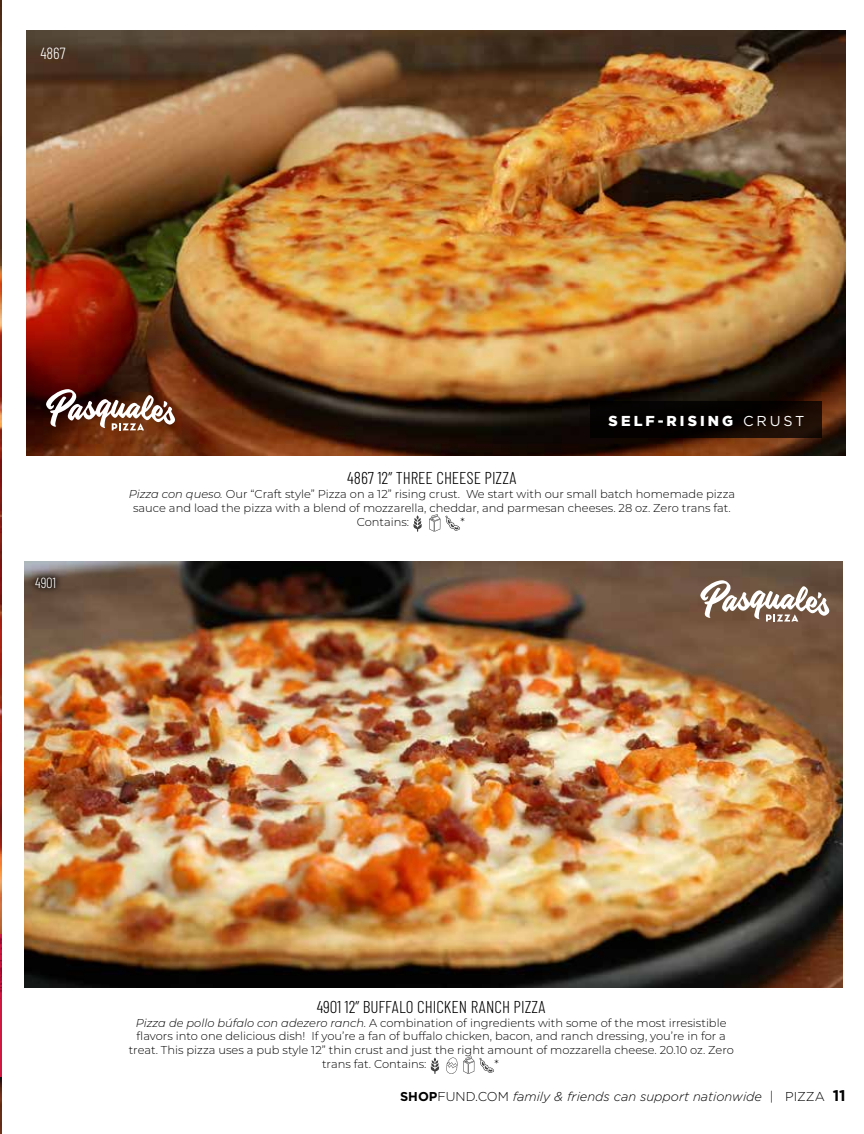
<style>
.page{position:relative;width:864px;height:1134px;background:#fff}
.page>*{position:absolute;margin:0;border:0;box-sizing:border-box;transform-origin:0 0}
.t1{font:300 17.25px "Barlow Condensed";color:#000}
.t2{font:300 16.2px "Barlow Condensed";color:#fff}
.t3{font:300 14.7px "Barlow Condensed";color:#fff}
.t4{font:900 14.4px "Gotham";letter-spacing:.215em;color:#fff}
.t5{font:italic 300 12.75px "Gotham";color:#000}
.t6{font:300 11.4px "Montserrat";color:#000}
.s1{font-weight:400}
.s2{font-style:italic}
.s3{font-weight:700;font-style:normal}
.s4{font-style:normal}
.s5{font-style:normal;font-size:12.9px}
.s6{font-weight:700;font-style:normal;font-size:15.45px}
</style>
<div class="page">
<img style="left:0;top:0;width:1px;height:1134px">
<img style="left:27px;top:30px;width:819px;height:426px">
<svg style="left:413px;top:515px;width:9px;height:17px"></svg>
<svg style="left:429px;top:514px;width:31px;height:18px"></svg>
<img style="left:0;top:935px;width:1px;height:142px">
<hr style="left:0;top:58px;width:3px;height:161px;background:#000;opacity:.75">
<svg style="left:46px;top:389px;width:129px;height:41px"></svg>
<img style="left:24px;top:562px;width:819px;height:425px">
<div style="left:28px;top:569px;width:36px;height:26px;background:#000;opacity:.75"></div>
<svg style="left:431px;top:1058px;width:8px;height:16px"></svg>
<svg style="left:446px;top:1056px;width:48px;height:18px"></svg>
<svg style="left:700px;top:580px;width:129px;height:42px"></svg>
<div style="left:591px;top:401px;width:231px;height:37px;background:linear-gradient(to right,#000,#180a03)"></div>
<h2 class="t2" style="left:40px;top:43px;width:27px">4867</h2>
<p class="t3" style="left:35px;top:573px;width:22px">4901</p>
<p class="t4" style="left:609px;top:413px;width:197px">SELF-RISING <span class="s1">CRUST</span></p>
<h1 class="t1" style="left:347px;top:467px;width:171px">4867 12” THREE CHEESE PIZZA</h1>
<p class="t6" style="left:129px;top:486px;width:608px"><span class="s2">Pizza con queso.</span> Our “Craft style” Pizza on a 12” rising crust. We start with our small batch homemade pizza</p>
<p class="t6" style="left:133px;top:500px;width:599px">sauce and load the pizza with a blend of mozzarella, cheddar, and parmesan cheeses. 28 oz. Zero trans fat.</p>
<p class="t6" style="left:357px;top:514px;width:54px">Contains:</p>
<p class="t6" style="left:460px;top:514px;width:6px">*</p>
<h1 class="t1" style="left:317px;top:996px;width:231px">4901 12” BUFFALO CHICKEN RANCH PIZZA</h1>
<p class="t6" style="left:136px;top:1015px;width:592px"><span class="s2">Pizza de pollo búfalo con adezero ranch.</span> A combination of ingredients with some of the most irresistible</p>
<p class="t6" style="left:137px;top:1029px;width:591px">flavors into one delicious dish! If you’re a fan of buffalo chicken, bacon, and ranch dressing, you’re in for a</p>
<p class="t6" style="left:129px;top:1042px;width:607px">treat. This pizza uses a pub style 12” thin crust and just the right amount of mozzarella cheese. 20.10 oz. Zero</p>
<p class="t6" style="left:322px;top:1057px;width:106px">trans fat. Contains:</p>
<p class="t6" style="left:494px;top:1057px;width:6px">*</p>
<p class="t5" style="left:400px;top:1089px;width:447px"><span class="s3">SHOP</span><span class="s4">FUND.COM</span> family &amp; friends can support nationwide <span class="s5">| PI ZZA</span> <span class="s6">11</span></p>
</div>
